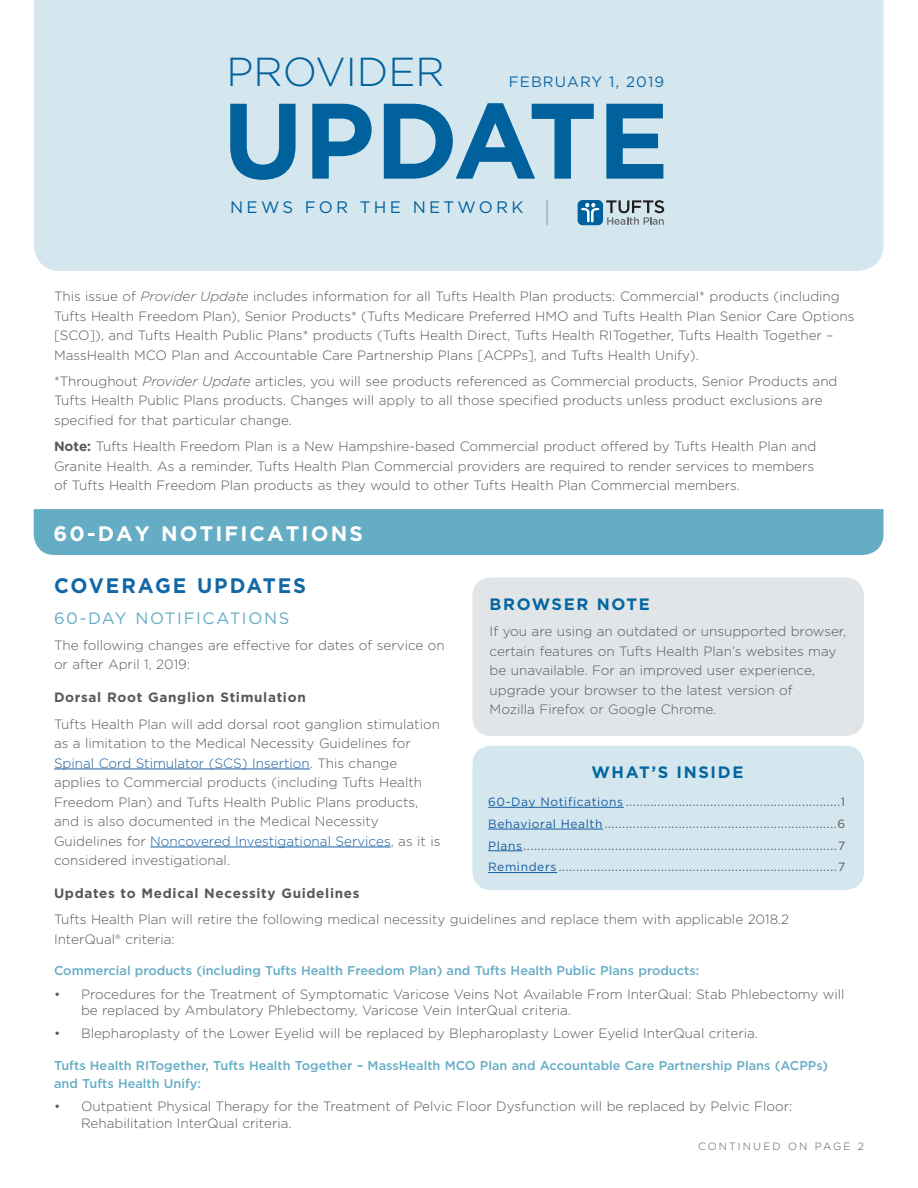
<style>
.page{position:relative;width:918px;height:1188px;background:#fff}
.page>*{position:absolute;margin:0;border:0;box-sizing:border-box;transform-origin:0 0}
.t1{font:700 106.95px "Gotham";color:#00619c}
.t2{font:300 40.35px "Gotham";color:#00619c}
.t3{font:700 21px "Gotham";letter-spacing:.1em;color:#fff}
.ad_title{font:700 21px "Gotham";letter-spacing:.1em;color:#1268a7;scale:.96 1}
.t4{font:16.65px "Gotham";letter-spacing:.2em;color:#00619c}
.ad_sidebar_title{font:700 16.5px "Gotham";letter-spacing:.1em;color:#0367a1}
.ad_sub_1{font:16.5px "Gotham";letter-spacing:.1em;color:#65acc5}
.t5{font:15px "Gotham";letter-spacing:.075em;color:#1268a7}
.ad_body_copy{font:300 13.5px/19.5px "Gotham";color:#58585b}
.ad_bullets_1{font:300 13.5px/16.5px "Gotham";color:#58585b}
.ad_sidebar_body_cent{font:300 13.5px/19.5px "Gotham";color:#58585b}
.ad_sub_2{font:700 13.5px "Gotham";letter-spacing:.05em;color:#58585b}
.ad_sub_3{font:500 12.75px/18px "Gotham";color:#65acc5}
.ad_TOC_body{font:12px "Gotham";letter-spacing:.05em;color:#58585b}
.ad_continued{font:300 10.5px "Gotham";letter-spacing:.2em;color:#58585b}
.s1{font-style:italic}
.s2{font-weight:700}
.s3{color:#175d9e}
</style>
<div class="page">
<div style="left:473px;top:746px;width:391px;height:144px;background:#d4e6ee;border-radius:18px"></div>
<div style="left:34px;top:0;width:849px;height:271px;background:#d4e6ee"></div>
<svg style="left:547px;top:200px;width:1px;height:25px"></svg>
<svg style="left:606px;top:200px;width:58px;height:25px"></svg>
<div style="left:578px;top:200px;width:25px;height:25px;background:#00619c;border-radius:5px"></div>
<svg style="left:581px;top:203px;width:18px;height:19px"></svg>
<hr style="left:54px;top:769px;width:256px;height:1px;background:#175d9e">
<hr style="left:150px;top:847px;width:241px;height:1px;background:#175d9e">
<div style="left:473px;top:578px;width:391px;height:158px;background:#e1e5e7;border-radius:18px"></div>
<div style="left:34px;top:509px;width:849px;height:46px;background:#65acc5"></div>
<hr style="left:488px;top:807px;width:136px;height:1px;background:#175d9e">
<hr style="left:488px;top:829px;width:115px;height:1px;background:#175d9e">
<hr style="left:488px;top:850px;width:35px;height:1px;background:#175d9e">
<hr style="left:488px;top:872px;width:69px;height:1px;background:#175d9e">
<p class="t2" style="left:227px;top:47px;width:220px">PROVIDER</p>
<p class="t5" style="left:509px;top:72px;width:157px">FEBRUARY 1, 2019</p>
<p class="t1" style="left:222px;top:70px;width:448px">UPDATE</p>
<p class="t4" style="left:230px;top:197px;width:295px">NEWS FOR THE NETWORK</p>
<p class="ad_body_copy" style="left:54px;top:286px;width:802px">This issue of <span class="s1">Provider Update</span> includes information for all Tufts Health Plan products: Commercial* products (including Tufts Health Freedom Plan), Senior Products* (Tufts Medicare Preferred HMO and Tufts Health Plan Senior Care Options [SCO]), and Tufts Health Public Plans* products (Tufts Health Direct, Tufts Health RITogether, Tufts Health Together – MassHealth MCO Plan and Accountable Care Partnership Plans [ACPPs], and Tufts Health Unify).</p>
<p class="ad_body_copy" style="left:54px;top:371px;width:785px">*Throughout <span class="s1">Provider Update</span> articles, you will see products referenced as Commercial products, Senior Products and<br>Tufts Health Public Plans products. Changes will apply to all those specified products unless product exclusions are specified for that particular change.</p>
<p class="ad_body_copy" style="left:54px;top:436px;width:764px"><span class="s2">Note:</span> Tufts Health Freedom Plan is a New Hampshire-based Commercial product offered by Tufts Health Plan and<br>Granite Health. As a reminder, Tufts Health Plan Commercial providers are required to render services to members of Tufts Health Freedom Plan products as they would to other Tufts Health Plan Commercial members.</p>
<p class="t3" style="left:54px;top:519px;width:311px">60-DAY NOTIFICATIONS</p>
<p class="ad_title" style="left:54px;top:572px;width:264px">COVERAGE UPDATES</p>
<p class="ad_sub_1" style="left:54px;top:607px;width:237px">60-DAY NOTIFICATIONS</p>
<p class="ad_body_copy" style="left:54px;top:635px;width:392px">The following changes are effective for dates of service on or after April 1, 2019:</p>
<p class="ad_sub_2" style="left:54px;top:689px;width:253px">Dorsal Root Ganglion Stimulation</p>
<p class="ad_body_copy" style="left:54px;top:714px;width:388px">Tufts Health Plan will add dorsal root ganglion stimulation as a limitation to the Medical Necessity Guidelines for <span class="s3">Spinal Cord Stimulator (SCS) Insertion</span>. This change applies to Commercial products (including Tufts Health Freedom Plan) and Tufts Health Public Plans products, and is also documented in the Medical Necessity Guidelines for <span class="s3">Noncovered Investigational Services</span>, as it is considered investigational.</p>
<p class="ad_sub_2" style="left:54px;top:884px;width:307px">Updates to Medical Necessity Guidelines</p>
<p class="ad_body_copy" style="left:54px;top:909px;width:737px">Tufts Health Plan will retire the following medical necessity guidelines and replace them with applicable 2018.2<br>InterQual® criteria:</p>
<p class="ad_sub_3" style="left:54px;top:962px;width:647px">Commercial products (including Tufts Health Freedom Plan) and Tufts Health Public Plans products:</p>
<p class="ad_bullets_1" style="left:81px;top:985px;width:765px;text-indent:-27px">• Procedures for the Treatment of Symptomatic Varicose Veins Not Available From InterQual: Stab Phlebectomy will be replaced by Ambulatory Phlebectomy, Varicose Vein InterQual criteria.</p>
<p class="ad_bullets_1" style="left:54px;top:1025px;width:705px">• Blepharoplasty of the Lower Eyelid will be replaced by Blepharoplasty Lower Eyelid InterQual criteria.</p>
<p class="ad_sub_3" style="left:54px;top:1056px;width:776px">Tufts Health RITogether, Tufts Health Together – MassHealth MCO Plan and Accountable Care Partnership Plans (ACPPs) and Tufts Health Unify:</p>
<p class="ad_bullets_1" style="left:81px;top:1098px;width:713px;text-indent:-27px">• Outpatient Physical Therapy for the Treatment of Pelvic Floor Dysfunction will be replaced by Pelvic Floor:<br>Rehabilitation InterQual criteria.</p>
<p class="ad_sidebar_title" style="left:490px;top:593px;width:162px">BROWSER NOTE</p>
<p class="ad_sidebar_body_cent" style="left:490px;top:621px;width:358px">If you are using an outdated or unsupported browser, certain features on Tufts Health Plan’s websites may be unavailable. For an improved user experience, upgrade your browser to the latest version of<br>Mozilla Firefox or Google Chrome.</p>
<p class="ad_sidebar_title" style="left:591px;top:761px;width:153px">WHAT’S INSIDE</p>
<p class="ad_TOC_body" style="left:488px;top:794px;width:359px"><span class="s3">60-Day Notifications</span> .............................................................1</p>
<p class="ad_TOC_body" style="left:488px;top:816px;width:359px"><span class="s3">Behavioral Health</span> ..................................................................6</p>
<p class="ad_TOC_body" style="left:488px;top:838px;width:359px"><span class="s3">Plans</span>.........................................................................................7</p>
<p class="ad_TOC_body" style="left:488px;top:859px;width:359px"><span class="s3">Reminders</span> ...............................................................................7</p>
<p class="ad_continued" style="left:698px;top:1140px;width:167px">CONTINUED ON PAGE 2</p>
</div>
